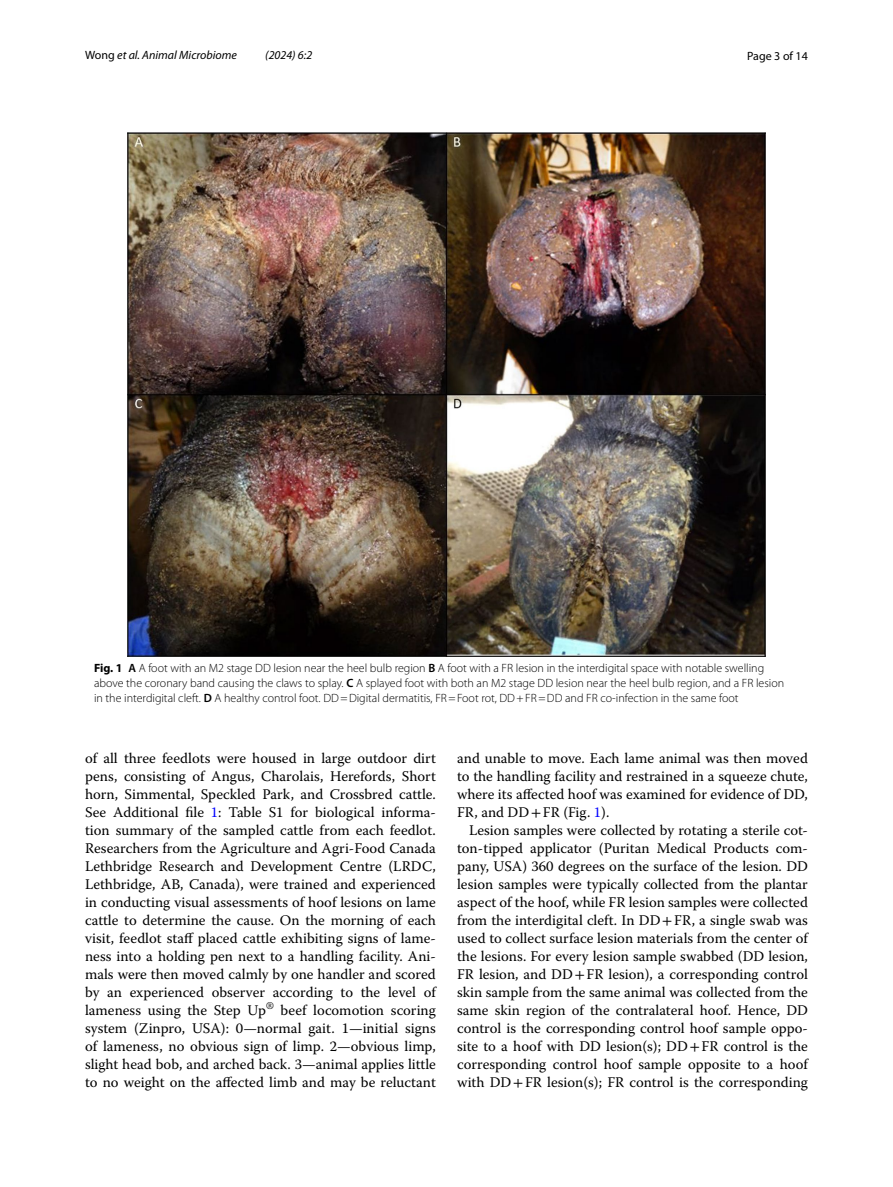
<style>
.page{position:relative;width:893px;height:1187px;background:#fff}
.page>*{position:absolute;margin:0;border:0;box-sizing:border-box;transform-origin:0 0}
.t1{font:14.7px/18px "Warnock Pro";color:#000;text-align:justify}
.t2{font:300 12px/15px "Myriad Pro";color:#000}
.t3{font:italic 12px "Myriad Pro";color:#000}
.t4{font:12px "Myriad Pro";color:#000}
.s1{font-style:normal}
.s2{font-weight:700}
.s3{font-weight:600}
.s4{color:#00f}
.s5{font-family:"STIX"}
</style>
<div class="page">
<img style="left:127px;top:133px;width:638px;height:523px">
<p class="t3" style="left:85px;top:48px;width:153px"><span class="s1">Wong</span> et al. Animal Microbiome</p>
<p class="t3" style="left:265px;top:48px;width:48px">(2024) 6:2</p>
<p class="t4" style="left:747px;top:48px;width:62px">Page 3 of 14</p>
<p class="t2" style="left:94px;top:660px;width:692px"><span class="s2">Fig. 1</span> <span class="s3">A</span> A foot with an M2 stage DD lesion near the heel bulb region <span class="s3">B</span> A foot with a FR lesion in the interdigital space with notable swelling above the coronary band causing the claws to splay. <span class="s3">C</span> A splayed foot with both an M2 stage DD lesion near the heel bulb region, and a FR lesion in the interdigital cleft. <span class="s3">D</span> A healthy control foot. DD=Digital dermatitis, FR=Foot rot, DD+FR=DD and FR co-infection in the same foot</p>
<p class="t1" style="left:85px;top:748px;width:352px">of all three feedlots were housed in large outdoor dirt pens, consisting of Angus, Charolais, Herefords, Short horn, Simmental, Speckled Park, and Crossbred cattle.<br>See Additional file <span class="s4">1</span>: Table S1 for biological informa&shy;tion summary of the sampled cattle from each feedlot.<br>Researchers from the Agriculture and Agri-Food Canada Lethbridge Research and Development Centre (LRDC, Lethbridge, AB, Canada), were trained and experienced in conducting visual assessments of hoof lesions on lame cattle to determine the cause. On the morning of each visit, feedlot staff placed cattle exhibiting signs of lame&shy;ness into a holding pen next to a handling facility. Ani&shy;mals were then moved calmly by one handler and scored by an experienced observer according to the level of lameness using the Step Up<sup>®</sup> beef locomotion scoring system (Zinpro, USA): 0—normal gait. 1—initial signs of lameness, no obvious sign of limp. 2—obvious limp, slight head bob, and arched back. 3—animal applies little to no weight on the affected limb and may be reluctant</p>
<p class="t1" style="left:457px;top:748px;width:352px">and unable to move. Each lame animal was then moved to the handling facility and restrained in a squeeze chute, where its affected hoof was examined for evidence of DD, FR, and DD<span class="s5">+</span>FR (Fig. <span class="s4">1</span>).</p>
<p class="t1" style="left:457px;top:820px;width:352px;text-indent:12px">Lesion samples were collected by rotating a sterile cot&shy;ton-tipped applicator (Puritan Medical Products com&shy;pany, USA) 360 degrees on the surface of the lesion. DD lesion samples were typically collected from the plantar aspect of the hoof, while FR lesion samples were collected from the interdigital cleft. In DD<span class="s5">+</span>FR, a single swab was used to collect surface lesion materials from the center of the lesions. For every lesion sample swabbed (DD lesion, FR lesion, and DD<span class="s5">+</span>FR lesion), a corresponding control skin sample from the same animal was collected from the same skin region of the contralateral hoof. Hence, DD control is the corresponding control hoof sample oppo&shy;site to a hoof with DD lesion(s); DD<span class="s5">+</span>FR control is the corresponding control hoof sample opposite to a hoof with DD<span class="s5">+</span>FR lesion(s); FR control is the corresponding</p>
</div>
